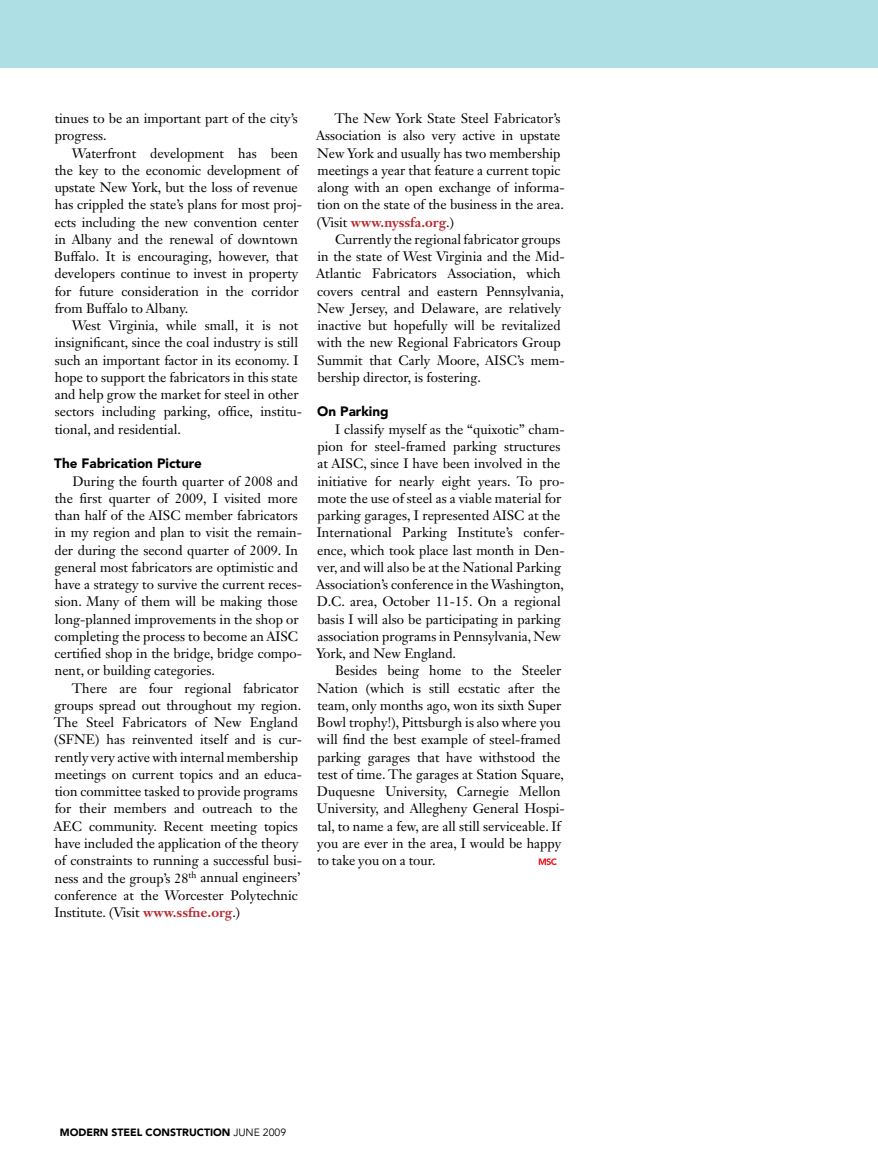
<style>
.page{position:relative;width:878px;height:1175px;background:#fff}
.page>*{position:absolute;margin:0;border:0;box-sizing:border-box;transform-origin:0 0}
.t1{font:13.5px/17.2px "Janson Text LT Std";color:#000}
.t2{font:900 13.5px "Avenir LT Std";color:#000}
.t3{font:900 10.5px "Avenir LT Std";color:#000}
.s1{font-weight:700;color:#b8292f}
.s2{font-weight:400}
</style>
<div class="page">
<svg style="left:538px;top:858px;width:19px;height:7px"></svg>
<div style="left:0;top:0;width:878px;height:68px;background:#aedfe4"></div>
<p class="t1" style="left:55px;top:110px;width:245px">tinues to be an important part of the city’s progress.</p>
<p class="t1" style="left:54px;top:144px;width:249px;text-indent:17px">Waterfront development has been the key to the economic development of upstate New York, but the loss of revenue has crippled the state’s plans for most proj&shy;ects including the new convention center in Albany and the renewal of downtown Buffalo. It is encouraging, however, that developers continue to invest in property for future consideration in the corridor from Buffalo to Albany.</p>
<p class="t1" style="left:55px;top:317px;width:249px;text-indent:17px">West Virginia, while small, it is not insignificant, since the coal industry is still such an important factor in its economy. I hope to support the fabricators in this state and help grow the market for steel in other sectors including parking, office, institu&shy;tional, and residential.</p>
<p class="t2" style="left:54px;top:455px;width:149px">The Fabrication Picture</p>
<p class="t1" style="left:54px;top:472px;width:249px;text-indent:18px">During the fourth quarter of 2008 and the first quarter of 2009, I visited more than half of the AISC member fabricators in my region and plan to visit the remain&shy;der during the second quarter of 2009. In general most fabricators are optimistic and have a strategy to survive the current reces&shy;sion. Many of them will be making those long-planned improvements in the shop or completing the process to become an AISC certified shop in the bridge, bridge compo&shy;nent, or building categories.</p>
<p class="t1" style="left:54px;top:679px;width:250px;text-indent:18px">There are four regional fabricator groups spread out throughout my region.<br>The Steel Fabricators of New England (SFNE) has reinvented itself and is cur&shy;rently very active with internal membership meetings on current topics and an educa&shy;tion committee tasked to provide programs for their members and outreach to the AEC community. Recent meeting topics have included the application of the theory of constraints to running a successful busi&shy;ness and the group’s 28<sup>th</sup> annual engineers’ conference at the Worcester Polytechnic Institute. (Visit <span class="s1">www.ssfne.org</span>.)</p>
<p class="t1" style="left:316px;top:110px;width:250px;text-indent:18px">The New York State Steel Fabricator’s Association is also very active in upstate New York and usually has two membership meetings a year that feature a current topic along with an open exchange of informa&shy;tion on the state of the business in the area. (Visit <span class="s1">www.nyssfa.org</span>.)</p>
<p class="t1" style="left:316px;top:230px;width:250px;text-indent:19px">Currently the regional fabricator groups in the state of West Virginia and the Mid-Atlantic Fabricators Association, which covers central and eastern Pennsylvania, New Jersey, and Delaware, are relatively inactive but hopefully will be revitalized with the new Regional Fabricators Group Summit that Carly Moore, AISC’s mem&shy;bership director, is fostering.</p>
<p class="t2" style="left:317px;top:403px;width:73px">On Parking</p>
<p class="t1" style="left:316px;top:420px;width:250px;text-indent:19px">I classify myself as the “quixotic” cham&shy;pion for steel-framed parking structures at AISC, since I have been involved in the initiative for nearly eight years. To pro&shy;mote the use of steel as a viable material for parking garages, I represented AISC at the International Parking Institute’s confer&shy;ence, which took place last month in Den&shy;ver, and will also be at the National Parking Association’s conference in the Washington, D.C. area, October 11-15. On a regional basis I will also be participating in parking association programs in Pennsylvania, New York, and New England.</p>
<p class="t1" style="left:316px;top:662px;width:250px;text-indent:18px">Besides being home to the Steeler Nation (which is still ecstatic after the team, only months ago, won its sixth Super Bowl trophy!), Pittsburgh is also where you will find the best example of steel-framed parking garages that have withstood the test of time. The garages at Station Square, Duquesne University, Carnegie Mellon University, and Allegheny General Hospi&shy;tal, to name a few, are all still serviceable. If you are ever in the area, I would be happy to take you on a tour.</p>
<p class="t3" style="left:60px;top:1125px;width:228px">MODERN STEEL CONSTRUCTION <span class="s2">JUNE 2009</span></p>
</div>
